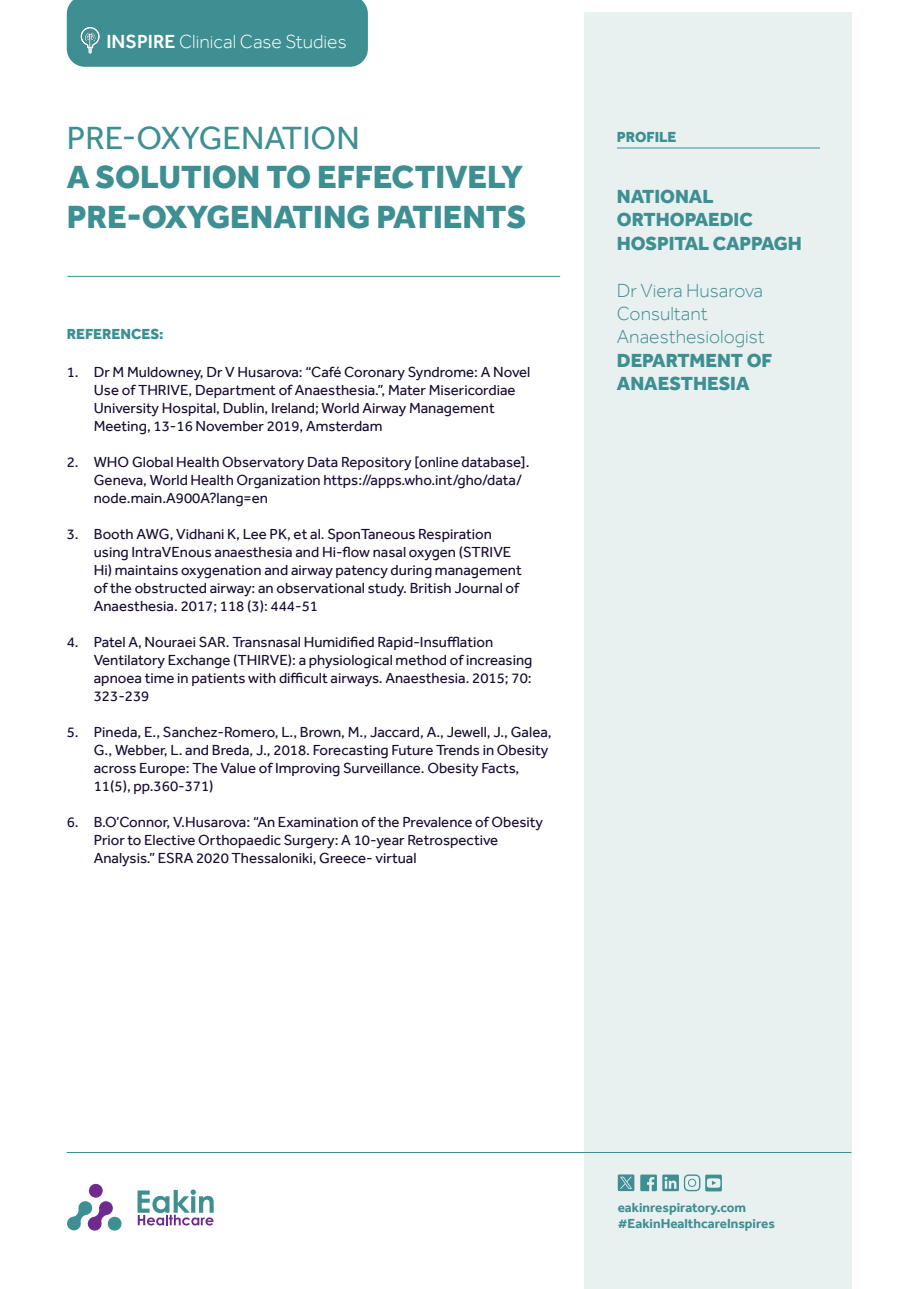
<style>
.page{position:relative;width:919px;height:1289px;background:#fff}
.page>*{position:absolute;margin:0;border:0;box-sizing:border-box;transform-origin:0 0}
.t1{font:800 33px/39.6px "Effra";color:#3e8f92}
.t2{font:33px "Effra";color:#3e8f92}
.t3{font:800 19.5px/23.4px "Effra";color:#3e8f92}
.t4{font:300 19.5px/23.4px "Effra";color:#3e8f92}
.t5{font:300 19.5px "Effra";color:#fff}
.t6{font:15px/18px "Effra";color:#190b32}
.t7{font:800 15px "Effra";color:#3e8f92}
.t8{font:700 13.5px "Effra";color:#3e8f92}
.s1{font-weight:500}
</style>
<div class="page">
<div style="left:67px;top:0;width:301px;height:67px;background:#3e8f92"></div>
<div style="left:584px;top:13px;width:268px;height:1275px;background:#e9f0f0"></div>
<hr style="left:67px;top:1152px;width:784px;height:1px;background:#3e8f92">
<hr style="left:617px;top:148px;width:202px;height:1px;background:#3e8f92">
<img style="left:73px;top:19px;width:33px;height:43px">
<hr style="left:68px;top:276px;width:492px;height:1px;background:#3e8f92">
<svg style="left:67px;top:1183px;width:55px;height:47px"></svg>
<svg style="left:137px;top:1189px;width:77px;height:36px"></svg>
<svg style="left:640px;top:1174px;width:60px;height:17px"></svg>
<svg style="left:705px;top:1174px;width:16px;height:17px"></svg>
<svg style="left:706px;top:1178px;width:14px;height:9px"></svg>
<svg style="left:617px;top:1174px;width:17px;height:17px"></svg>
<p class="t5" style="left:106px;top:30px;width:242px"><span class="s1">INSPIRE</span> Clinical Case Studies</p>
<p class="t2" style="left:67px;top:118px;width:294px">PRE-OXYGENATION</p>
<p class="t1" style="left:67px;top:157px;width:461px">A SOLUTION TO EFFECTIVELY<br>PRE-OXYGENATING PATIENTS</p>
<p class="t7" style="left:67px;top:325px;width:98px">REFERENCES:</p>
<p class="t6" style="left:94px;top:362px;width:438px;text-indent:-27px">1. Dr M Muldowney, Dr V Husarova: “Café Coronary Syndrome: A Novel Use of THRIVE, Department of Anaesthesia.”, Mater Misericordiae University Hospital, Dublin, Ireland; World Airway Management Meeting, 13-16 November 2019, Amsterdam</p>
<p class="t6" style="left:94px;top:452px;width:437px;text-indent:-27px">2. WHO Global Health Observatory Data Repository [online database].<br>Geneva, World Health Organization https://apps.who.int/gho/data/ node.main.A900A?lang=en</p>
<p class="t6" style="left:94px;top:524px;width:429px;text-indent:-27px">3. Booth AWG, Vidhani K, Lee PK, et al. SponTaneous Respiration using IntraVEnous anaesthesia and Hi-flow nasal oxygen (STRIVE Hi) maintains oxygenation and airway patency during management of the obstructed airway: an observational study. British Journal of Anaesthesia. 2017; 118 (3): 444-51</p>
<p class="t6" style="left:94px;top:632px;width:440px;text-indent:-27px">4. Patel A, Nouraei SAR. Transnasal Humidified Rapid-Insufflation Ventilatory Exchange (THIRVE): a physiological method of increasing apnoea time in patients with difficult airways. Anaesthesia. 2015; 70:<br>323-239</p>
<p class="t6" style="left:94px;top:722px;width:459px;text-indent:-27px">5. Pineda, E., Sanchez-Romero, L., Brown, M., Jaccard, A., Jewell, J., Galea, G., Webber, L. and Breda, J., 2018. Forecasting Future Trends in Obesity across Europe: The Value of Improving Surveillance. Obesity Facts, 11(5), pp.360-371)</p>
<p class="t6" style="left:94px;top:812px;width:450px;text-indent:-27px">6. B.O’Connor, V.Husarova: “An Examination of the Prevalence of Obesity<br>Prior to Elective Orthopaedic Surgery: A 10-year Retrospective<br>Analysis.” ESRA 2020 Thessaloniki, Greece- virtual</p>
<p class="t7" style="left:617px;top:128px;width:61px">PROFILE</p>
<p class="t3" style="left:617px;top:184px;width:186px">NATIONAL<br>ORTHOPAEDIC<br>HOSPITAL CAPPAGH</p>
<p class="t4" style="left:617px;top:278px;width:148px">Dr Viera Husarova</p>
<p class="t4" style="left:617px;top:301px;width:149px">Consultant<br>Anaesthesiologist</p>
<p class="t3" style="left:617px;top:348px;width:157px">DEPARTMENT OF<br>ANAESTHESIA</p>
<p class="t8" style="left:617px;top:1198px;width:130px">eakinrespiratory.com</p>
<p class="t8" style="left:617px;top:1215px;width:159px">#EakinHealthcareInspires</p>
</div>
